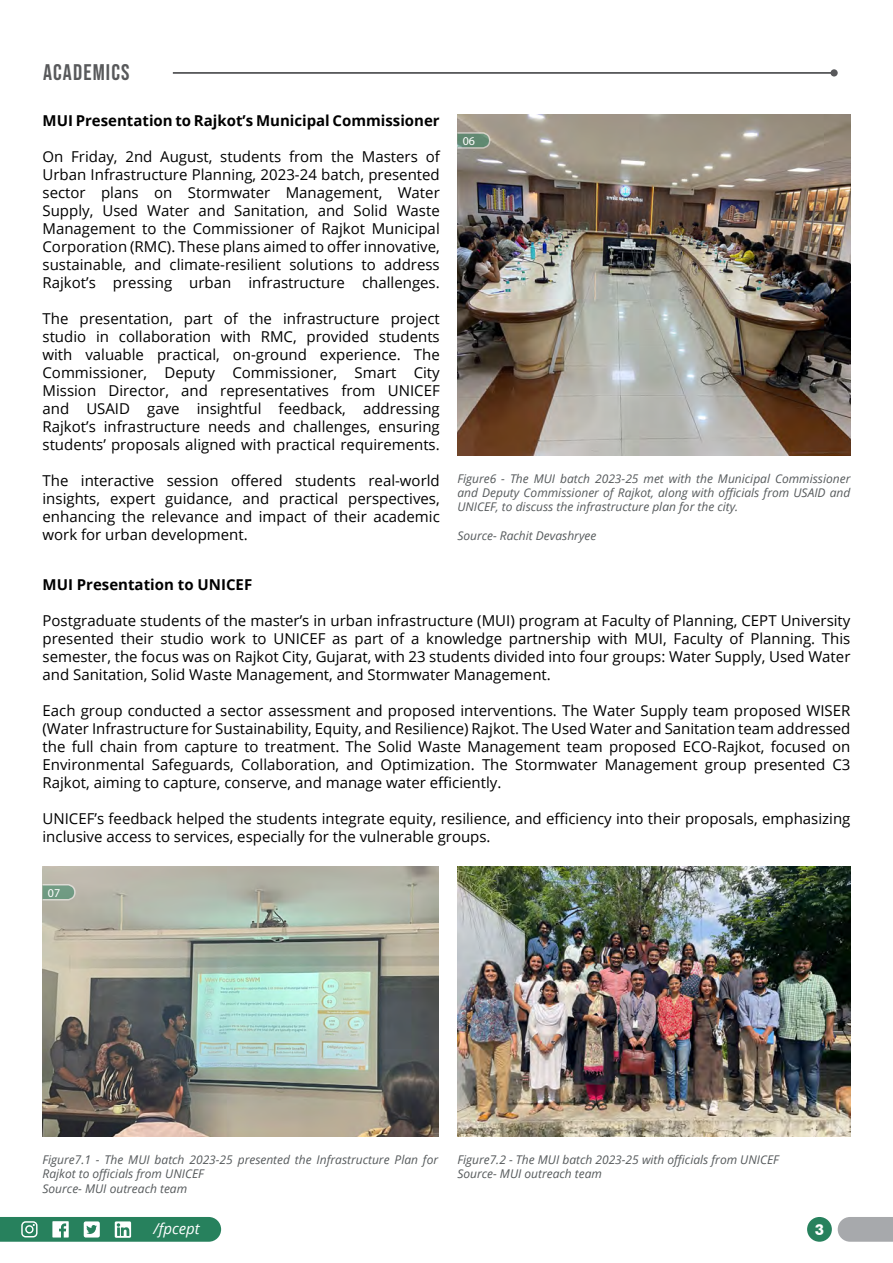
<style>
.page{position:relative;width:893px;height:1263px;background:#fff}
.page>*{position:absolute;margin:0;border:0;box-sizing:border-box;transform-origin:0 0}
.t1{font:22.5px "Bebas Neue";letter-spacing:.05em;color:#58595b}
.t2{font:15px/18px "Open Sans";color:#000;text-align:justify}
.t3{font:700 15px "Open Sans";color:#000}
.t4{font:italic 15px "Open Sans";color:#fff}
.t5{font:700 15px "Futura BT";color:#fff}
.t6{font:italic 12px/14.4px "Open Sans";color:#565a5c}
.t7{font:12px "Myriad Pro";color:#fff}
</style>
<div class="page">
<svg style="left:838px;top:1217px;width:55px;height:25px"></svg>
<svg style="left:0;top:1217px;width:221px;height:25px;background:#479375"></svg>
<div style="left:807px;top:1217px;width:25px;height:25px;background:#27815d;border-radius:50%"></div>
<hr style="left:173px;top:72px;width:661px;height:2px;background:#58595b">
<div style="left:830px;top:69px;width:8px;height:8px;background:#58595b;border-radius:50%"></div>
<img style="left:43px;top:866px;width:395px;height:271px">
<img style="left:457px;top:866px;width:393px;height:271px">
<img style="left:457px;top:114px;width:393px;height:341px">
<svg style="left:42px;top:883px;width:34px;height:18px"></svg>
<svg style="left:457px;top:131px;width:34px;height:18px"></svg>
<h1 class="t1" style="left:43px;top:59px;width:88px">ACADEMICS</h1>
<p class="t3" style="left:43px;top:110px;width:399px">MUI Presentation to Rajkot’s Municipal Commissioner</p>
<p class="t2" style="left:43px;top:147px;width:399px">On Friday, 2nd August, students from the Masters of Urban Infrastructure Planning, 2023-24 batch, presented sector plans on Stormwater Management, Water Supply, Used Water and Sanitation, and Solid Waste Management to the Commissioner of Rajkot Municipal Corporation (RMC). These plans aimed to offer innovative, sustainable, and climate-resilient solutions to address Rajkot’s pressing urban infrastructure challenges.</p>
<p class="t2" style="left:43px;top:309px;width:399px">The presentation, part of the infrastructure project studio in collaboration with RMC, provided students with valuable practical, on-ground experience. The Commissioner, Deputy Commissioner, Smart City Mission Director, and representatives from UNICEF and USAID gave insightful feedback, addressing Rajkot’s infrastructure needs and challenges, ensuring students’ proposals aligned with practical requirements.</p>
<p class="t2" style="left:43px;top:471px;width:399px">The interactive session offered students real-world insights, expert guidance, and practical perspectives, enhancing the relevance and impact of their academic work for urban development.</p>
<p class="t3" style="left:43px;top:573px;width:211px">MUI Presentation to UNICEF</p>
<p class="t2" style="left:43px;top:611px;width:809px">Postgraduate students of the master’s in urban infrastructure (MUI) program at Faculty of Planning, CEPT University presented their studio work to UNICEF as part of a knowledge partnership with MUI, Faculty of Planning. This semester, the focus was on Rajkot City, Gujarat, with 23 students divided into four groups: Water Supply, Used Water and Sanitation, Solid Waste Management, and Stormwater Management.</p>
<p class="t2" style="left:43px;top:701px;width:809px">Each group conducted a sector assessment and proposed interventions. The Water Supply team proposed WISER (Water Infrastructure for Sustainability, Equity, and Resilience) Rajkot. The Used Water and Sanitation team addressed the full chain from capture to treatment. The Solid Waste Management team proposed ECO-Rajkot, focused on Environmental Safeguards, Collaboration, and Optimization. The Stormwater Management group presented C3<br>Rajkot, aiming to capture, conserve, and manage water efficiently.</p>
<p class="t2" style="left:43px;top:809px;width:809px">UNICEF’s feedback helped the students integrate equity, resilience, and efficiency into their proposals, emphasizing inclusive access to services, especially for the vulnerable groups.</p>
<p class="t7" style="left:463px;top:133px;width:14px">06</p>
<p class="t6" style="left:457px;top:471px;width:395px;text-align:justify">Figure6 - The MUI batch 2023-25 met with the Municipal Commissioner and Deputy Commissioner of Rajkot, along with officials from USAID and UNICEF, to discuss the infrastructure plan for the city.</p>
<p class="t6" style="left:457px;top:528px;width:141px">Source- Rachit Devashryee</p>
<p class="t7" style="left:48px;top:885px;width:14px">07</p>
<p class="t6" style="left:43px;top:1152px;width:397px">Figure7.1 - The MUI batch 2023-25 presented the Infrastructure Plan for<br>Rajkot to officials from UNICEF<br>Source- MUI outreach team</p>
<p class="t6" style="left:457px;top:1152px;width:323px">Figure7.2 - The MUI batch 2023-25 with officials from UNICEF<br>Source- MUI outreach team</p>
<p class="t4" style="left:154px;top:1218px;width:48px">/fpcept</p>
<p class="t5" style="left:815px;top:1220px;width:11px">3</p>
</div>
